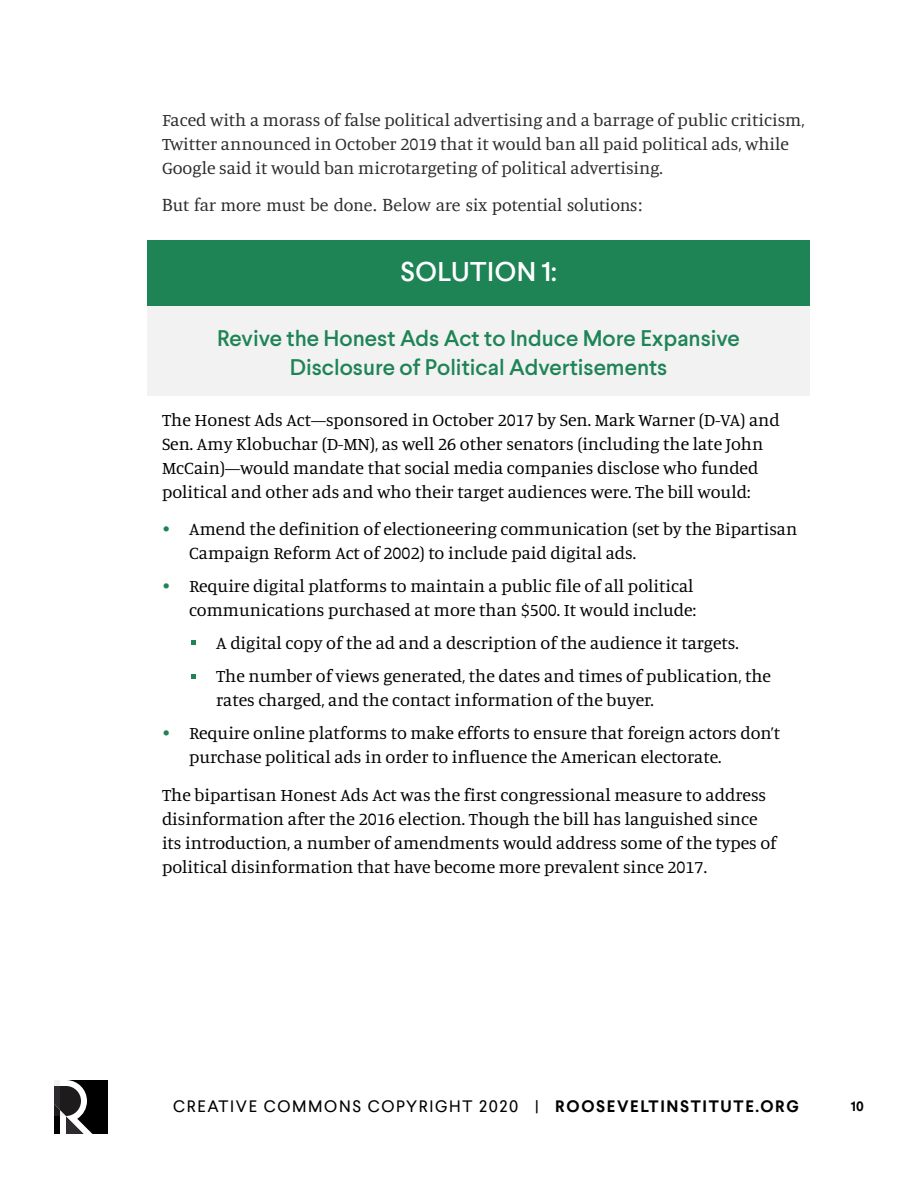
<style>
.page{position:relative;width:918px;height:1188px;background:#fff}
.page>*{position:absolute;margin:0;border:0;box-sizing:border-box;transform-origin:0 0}
.t1{font:500 27px "Larsseit";letter-spacing:.02em;color:#fff}
.t2{font:500 22.5px/28.5px "Larsseit";color:#1e8456;text-align:center}
.t3{font:18px/24px "Manuale";color:#000}
.t4{font:18px/24px "Manuale";color:#2d2b2d}
.t5{font:18px "Charter";color:#2d2b2d}
.t6{font:16.5px "Larsseit";letter-spacing:.1em;color:#000}
.t7{font:700 13.5px "Larsseit";color:#000}
.s1{color:#1e8456}
.s2{font-weight:700}
</style>
<div class="page">
<div style="left:147px;top:240px;width:663px;height:156px;background:#f2f2f2"></div>
<div style="left:147px;top:240px;width:663px;height:66px;background:#1e8456"></div>
<svg style="left:191px;top:674px;width:5px;height:5px"></svg>
<svg style="left:191px;top:640px;width:5px;height:5px"></svg>
<svg style="left:54px;top:1080px;width:54px;height:54px"></svg>
<p class="t4" style="left:162px;top:107px;width:644px">Faced with a morass of false political advertising and a barrage of public criticism,<br>Twitter announced in October 2019 that it would ban all paid political ads, while<br>Google said it would ban microtargeting of political advertising.</p>
<p class="t5" style="left:162px;top:189px;width:483px">But far more must be done. Below are six potential solutions:</p>
<h1 class="t1" style="left:401px;top:254px;width:158px">SOLUTION 1:</h1>
<p class="t2" style="left:217px;top:324px;width:524px">Revive the Honest Ads Act to Induce More Expansive<br>Disclosure of Political Advertisements</p>
<p class="t3" style="left:162px;top:407px;width:619px">The Honest Ads Act—sponsored in October 2017 by Sen. Mark Warner (D-VA) and Sen. Amy Klobuchar (D-MN), as well 26 other senators (including the late John McCain)—would mandate that social media companies disclose who funded political and other ads and who their target audiences were. The bill would:</p>
<p class="t3" style="left:189px;top:516px;width:610px;text-indent:-27px"><span class="s1">•</span> Amend the definition of electioneering communication (set by the Bipartisan<br>Campaign Reform Act of 2002) to include paid digital ads.</p>
<p class="t3" style="left:162px;top:573px;width:536px;text-align:right"><span class="s1">•</span> Require digital platforms to maintain a public file of all political communications purchased at more than $500. It would include:</p>
<p class="t3" style="left:216px;top:626px;width:556px;line-height:33px">A digital copy of the ad and a description of the audience it targets.<br>The number of views generated, the dates and times of publication, the</p>
<p class="t3" style="left:216px;top:687px;width:439px">rates charged, and the contact information of the buyer.</p>
<p class="t3" style="left:189px;top:720px;width:593px;text-indent:-27px"><span class="s1">•</span> Require online platforms to make efforts to ensure that foreign actors don’t purchase political ads in order to influence the American electorate.</p>
<p class="t3" style="left:162px;top:782px;width:616px">The bipartisan Honest Ads Act was the first congressional measure to address disinformation after the 2016 election. Though the bill has languished since its introduction, a number of amendments would address some of the types of political disinformation that have become more prevalent since 2017.</p>
<p class="t6" style="left:173px;top:1096px;width:627px">CREATIVE COMMONS COPYRIGHT 2020 | <span class="s2">ROOSEVELTINSTITUTE.ORG</span></p>
<p class="t7" style="left:851px;top:1097px;width:15px">10</p>
</div>
